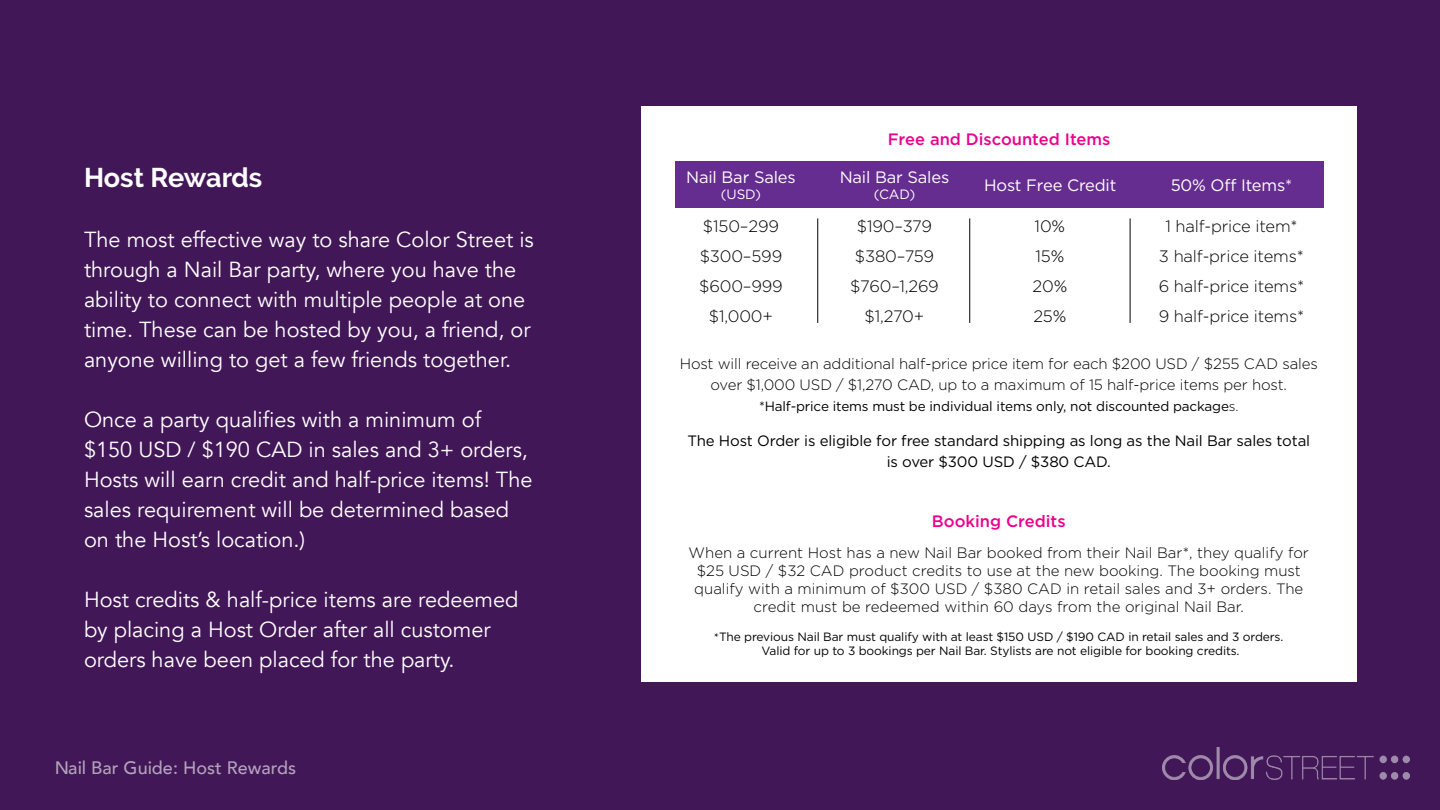
<style>
.page{position:relative;width:1440px;height:810px;background:#421758}
.page>*{position:absolute;margin:0;border:0;box-sizing:border-box;transform-origin:0 0}
.t1{font:700 27px "Raleway";letter-spacing:-.005em;color:#fff}
.t2{font:21.75px/30px "Avenir";color:#fff}
.t3{font:500 18px "Avenir";color:#fff}
.t4{font:300 16.5px/30px "Gotham";letter-spacing:-.01em;color:#000;text-align:center}
.t5{font:16.5px "Gotham";letter-spacing:-.01em;color:#fff}
.t6{font:500 16.5px "Gotham";color:#ec008c}
.t7{font:300 15px/18px "Gotham";color:#000;text-align:center}
.t8{font:15px/21px "Gotham";letter-spacing:-.01em;color:#000;text-align:center}
.t9{font:13.5px "Gotham";letter-spacing:-.01em;color:#000}
.t10{font:13.5px "Gotham";letter-spacing:-.01em;color:#fff}
.t11{font:12px/14.4px "Gotham";letter-spacing:-.01em;color:#000;text-align:center}
.s1{font-weight:300}
.s2{font-family:"Minion Pro"}
</style>
<div class="page">
<img style="left:1163px;top:747px;width:247px;height:33px">
<div style="left:641px;top:106px;width:715px;height:575px;background:#fff"></div>
<div style="left:675px;top:161px;width:648px;height:46px;background:#662d91"></div>
<hr style="left:817px;top:218px;width:1px;height:105px;background:#000">
<hr style="left:969px;top:218px;width:1px;height:105px;background:#000">
<hr style="left:1130px;top:218px;width:1px;height:105px;background:#000">
<p class="t1" style="left:84px;top:162px;width:180px">Host Rewards</p>
<p class="t2" style="left:84px;top:225px;width:451px">The most effective way to share Color Street is through a Nail Bar party, where you have the ability to connect with multiple people at one time. These can be hosted by you, a friend, or anyone willing to get a few friends together.</p>
<p class="t2" style="left:84px;top:405px;width:450px">Once a party qualifies with a minimum of $150 USD / $190 CAD in sales and 3+ orders, Hosts will earn credit and half-price items! The sales requirement will be determined based on the Host’s location.)</p>
<p class="t2" style="left:84px;top:585px;width:436px">Host credits &amp; half-price items are redeemed by placing a Host Order after all customer orders have been placed for the party.</p>
<p class="t3" style="left:54px;top:752px;width:244px">Nail Bar Guide: Host Rewards</p>
<p class="t5" style="left:686px;top:168px;width:111px">Nail Bar Sales</p>
<p class="t10" style="left:721px;top:187px;width:42px">(USD)</p>
<p class="t6" style="left:888px;top:128px;width:224px">Free and Discounted Items</p>
<p class="t5" style="left:840px;top:168px;width:111px">Nail Bar Sales</p>
<p class="t10" style="left:874px;top:187px;width:43px">(CAD)</p>
<p class="t5" style="left:984px;top:176px;width:134px">Host Free Credit</p>
<p class="t5" style="left:1171px;top:176px;width:123px">50% Off Items*</p>
<p class="t4" style="left:699px;top:211px;width:85px">$150–299 $300–599 $600–999 $1,000+</p>
<p class="t4" style="left:850px;top:211px;width:90px">$190–379 $380–759 $760–1,269 $1,270+</p>
<p class="t4" style="left:1033px;top:211px;width:36px;text-align:left">10%<br>15%<br>20%<br>25%</p>
<p class="t4" style="left:1159px;top:211px;width:147px">1 half-price item*<br>3 half-price items*<br>6 half-price items*<br>9 half-price items*</p>
<p class="t7" style="left:680px;top:353px;width:640px;line-height:21px">Host will receive an additional half-price price item for each $200 USD / $255 CAD sales over $1,000 USD / $1,270 CAD, up to a maximum of 15 half-price items per host.</p>
<p class="t9" style="left:759px;top:399px;width:481px">*Half-price items must be individual items only, not discounted package<span class="s1">s.</span></p>
<p class="t8" style="left:687px;top:430px;width:624px">The Host Order is eligible for free standard shipping as long as the Nail Bar sales total is over $300 USD / $380 CAD.</p>
<p class="t6" style="left:932px;top:510px;width:135px">Booking Credits</p>
<p class="t7" style="left:689px;top:544px;width:622px">When a current Host has a new Nail Bar booked from their Nail Bar*, they qualify for $25 USD / $32 CAD product credits to use at the new booking. The booking must qualify with a minimum of $300 USD / $380 CAD in retail sales and 3+ orders. The credit must be redeemed within 60 days from the original Nail Bar.</p>
<p class="t11" style="left:714px;top:629px;width:571px"><span class="s2">*</span>The previous Nail Bar must qualify with at least $150 USD / $190 CAD in retail sales and 3 orders.<br>Valid for up to 3 bookings per Nail Bar. Stylists are not eligible for booking credits.</p>
</div>
